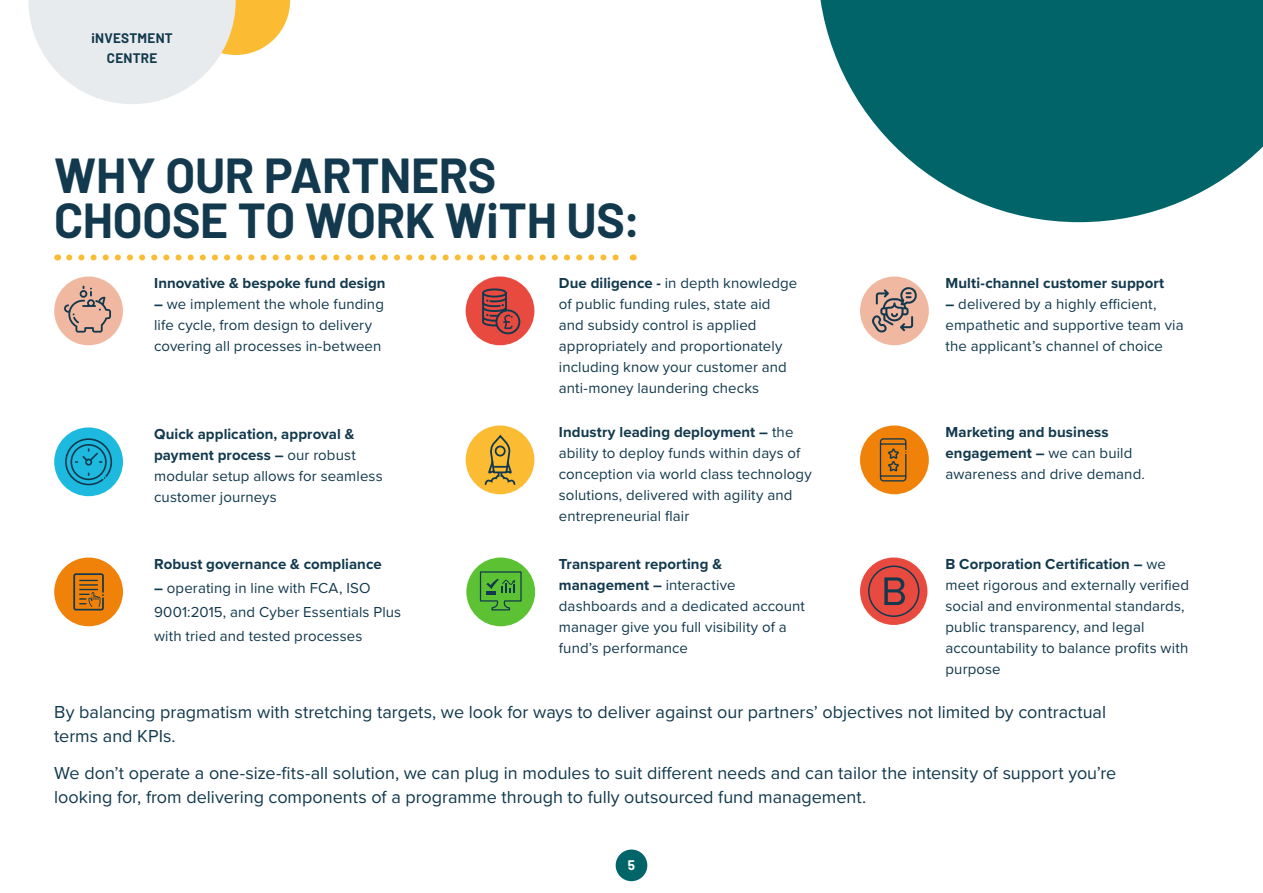
<style>
.page{position:relative;width:1263px;height:893px;background:#fff}
.page>*{position:absolute;margin:0;border:0;box-sizing:border-box;transform-origin:0 0}
.body_-_aligned{font:700 48px/45px "Barlow";letter-spacing:-.005em;color:#12394d}
.body_-_aligned-2{font:18px/24px "Proxima Nova";color:#12394d}
.body_-_aligned-3{font:15px/21px "Proxima Nova";letter-spacing:.005em;color:#12394d}
.body_-_aligned-4{font:700 15px "Proxima Nova";letter-spacing:.005em;color:#12394d}
.Paragraph_Style_4{font:700 13.5px "Barlow";letter-spacing:.02em;color:#12394d}
.t1{font:700 13.5px "Barlow";color:#fff}
.s1{font-weight:700}
</style>
<div class="page">
<svg style="left:820px;top:0;width:443px;height:222px;fill:#006469"></svg>
<div style="left:616px;top:849px;width:31px;height:32px;background:#006469;border-radius:50%"></div>
<svg style="left:28px;top:0;width:262px;height:104px"></svg>
<svg style="left:69px;top:254px;width:550px;height:6px"></svg>
<div style="left:54px;top:427px;width:69px;height:69px;background:#1db9df;border-radius:50%"></div>
<svg style="left:65px;top:438px;width:47px;height:47px"></svg>
<div style="left:54px;top:557px;width:69px;height:69px;background:#f0820a;border-radius:50%"></div>
<svg style="left:73px;top:573px;width:31px;height:37px"></svg>
<div style="left:466px;top:276px;width:68px;height:69px;background:#e84a40;border-radius:50%"></div>
<svg style="left:482px;top:288px;width:38px;height:46px"></svg>
<div style="left:466px;top:557px;width:69px;height:69px;background:#5cc233;border-radius:50%"></div>
<div style="left:54px;top:276px;width:69px;height:69px;background:#f0b8a1;border-radius:50%"></div>
<svg style="left:64px;top:286px;width:47px;height:47px"></svg>
<div style="left:860px;top:425px;width:69px;height:69px;background:#f0820a;border-radius:50%"></div>
<svg style="left:879px;top:438px;width:28px;height:44px"></svg>
<div style="left:860px;top:276px;width:69px;height:69px;background:#f0b8a1;border-radius:50%"></div>
<svg style="left:872px;top:287px;width:45px;height:46px"></svg>
<div style="left:466px;top:425px;width:68px;height:69px;background:#fbbc33;border-radius:50%"></div>
<svg style="left:479px;top:433px;width:43px;height:178px"></svg>
<div style="left:860px;top:557px;width:67px;height:68px;background:#e84a40;border-radius:50%"></div>
<svg style="left:884px;top:577px;width:21px;height:28px"></svg>
<div style="left:868px;top:565px;width:51px;height:52px;border:2px solid #12394d;border-radius:50%"></div>
<p class="Paragraph_Style_4" style="left:92px;top:29px;width:83px">iNVESTMENT</p>
<p class="Paragraph_Style_4" style="left:107px;top:48px;width:52px">CENTRE</p>
<p class="body_-_aligned" style="left:54px;top:149px;width:588px">WHY OUR PARTNERS<br>CHOOSE TO WORK WiTH US:</p>
<p class="body_-_aligned-4" style="left:154px;top:272px;width:233px">Innovative &amp; bespoke fund design</p>
<p class="body_-_aligned-3" style="left:154px;top:293px;width:231px"><span class="s1">–</span> we implement the whole funding life cycle, from design to delivery covering all processes in-between</p>
<p class="body_-_aligned-3" style="left:559px;top:272px;width:240px"><span class="s1">Due diligence -</span> in depth knowledge of public funding rules, state aid and subsidy control is applied appropriately and proportionately including know your customer and anti-money laundering checks</p>
<p class="body_-_aligned-3" style="left:559px;top:421px;width:254px"><span class="s1">Industry leading deployment –</span> the ability to deploy funds within days of conception via world class technology solutions, delivered with agility and entrepreneurial flair</p>
<p class="body_-_aligned-3" style="left:559px;top:553px;width:248px"><span class="s1">Transparent reporting &amp; management –</span> interactive dashboards and a dedicated account manager give you full visibility of a fund’s performance</p>
<p class="body_-_aligned-3" style="left:154px;top:423px;width:230px"><span class="s1">Quick application, approval &amp; payment process –</span> our robust modular setup allows for seamless customer journeys</p>
<p class="body_-_aligned-4" style="left:154px;top:553px;width:229px">Robust governance &amp; compliance</p>
<p class="body_-_aligned-3" style="left:154px;top:576px;width:249px;line-height:24px"><span class="s1">–</span> operating in line with FCA, ISO<br>9001:2015, and Cyber Essentials Plus with tried and tested processes</p>
<p class="body_-_aligned-4" style="left:945px;top:272px;width:220px">Multi-channel customer support</p>
<p class="body_-_aligned-3" style="left:945px;top:293px;width:240px"><span class="s1">–</span> delivered by a highly efficient, empathetic and supportive team via the applicant’s channel of choice</p>
<p class="body_-_aligned-3" style="left:945px;top:421px;width:201px"><span class="s1">Marketing and business engagement –</span> we can build awareness and drive demand.</p>
<p class="body_-_aligned-3" style="left:945px;top:553px;width:245px"><span class="s1">B Corporation Certification –</span> we meet rigorous and externally verified social and environmental standards, public transparency, and legal accountability to balance profits with purpose</p>
<p class="body_-_aligned-2" style="left:54px;top:699px;width:1053px">By balancing pragmatism with stretching targets, we look for ways to deliver against our partners’ objectives not limited by contractual terms and KPIs.</p>
<p class="body_-_aligned-2" style="left:54px;top:760px;width:1063px">We don’t operate a one-size-fits-all solution, we can plug in modules to suit different needs and can tailor the intensity of support you’re looking for, from delivering components of a programme through to fully outsourced fund management.</p>
<p class="t1" style="left:628px;top:855px;width:9px">5</p>
</div>
